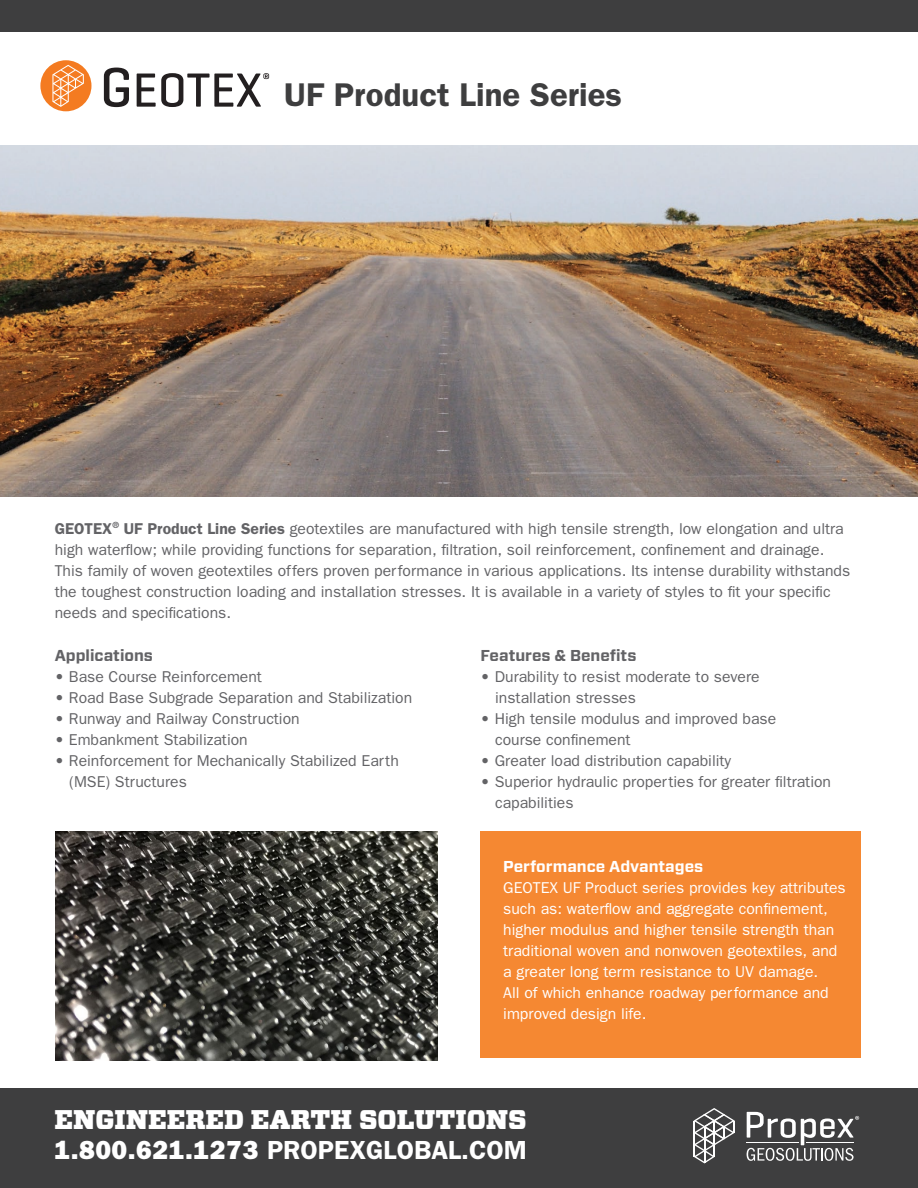
<style>
.page{position:relative;width:918px;height:1188px;background:#fff}
.page>*{position:absolute;margin:0;border:0;box-sizing:border-box;transform-origin:0 0}
.t1{font:600 33px "Franklin Gothic";color:#3e3e3f}
.t2{font:900 27px "Vitesse";color:#fff}
.t3{font:600 26.25px "Franklin Gothic";color:#fff}
.body{font:15.75px/21px "Franklin Gothic";color:#636366}
.t4{font:15.75px/21px "Franklin Gothic";color:#fff}
.body-2{font:700 15.75px "Vitesse Sans";color:#636366}
.body-3{font:700 15.75px "Vitesse Sans";color:#fff}
.s1{font-weight:600}
.s2{font-weight:800}
</style>
<div class="page">
<img style="left:0;top:146px;width:918px;height:351px">
<div style="left:481px;top:832px;width:380px;height:226px;background:#f58832"></div>
<img style="left:55px;top:832px;width:382px;height:229px">
<div style="left:0;top:0;width:918px;height:31px;background:#3e3e3f"></div>
<div style="left:0;top:1088px;width:918px;height:100px;background:#3e3e3f"></div>
<svg style="left:40px;top:60px;width:51px;height:51px"></svg>
<svg style="left:104px;top:68px;width:25px;height:39px"></svg>
<svg style="left:137px;top:73px;width:132px;height:34px"></svg>
<svg style="left:747px;top:1112px;width:112px;height:49px"></svg>
<svg style="left:694px;top:1108px;width:41px;height:55px"></svg>
<p class="t1" style="left:284px;top:75px;width:339px">UF Product Line Series</p>
<p class="body" style="left:55px;top:518px;width:797px"><span class="s1">GEOTEX</span><sup>®</sup> <span class="s1">UF Product Line Series</span> geotextiles are manufactured with high tensile strength, low elongation and ultra high waterflow; while providing functions for separation, filtration, soil reinforcement, confinement and drainage.<br>This family of woven geotextiles offers proven performance in various applications. Its intense durability withstands the toughest construction loading and installation stresses. It is available in a variety of styles to fit your specific needs and specifications.</p>
<p class="body-2" style="left:55px;top:645px;width:100px">Applications</p>
<p class="body" style="left:55px;top:666px;width:209px">• Base Course Reinforcement</p>
<p class="body" style="left:55px;top:687px;width:359px">• Road Base Subgrade Separation and Stabilization</p>
<p class="body" style="left:55px;top:708px;width:247px">• Runway and Railway Construction</p>
<p class="body" style="left:55px;top:729px;width:195px">• Embankment Stabilization</p>
<p class="body" style="left:69px;top:750px;width:331px;text-indent:-15px">• Reinforcement for Mechanically Stabilized Earth (MSE) Structures</p>
<p class="body-2" style="left:481px;top:645px;width:157px">Features &amp; Benefits</p>
<p class="body" style="left:481px;top:666px;width:281px">• Durability to resist moderate to severe</p>
<p class="body" style="left:495px;top:687px;width:142px">installation stresses</p>
<p class="body" style="left:481px;top:708px;width:297px">• High tensile modulus and improved base</p>
<p class="body" style="left:495px;top:729px;width:137px">course confinement</p>
<p class="body" style="left:481px;top:750px;width:252px">• Greater load distribution capability</p>
<p class="body" style="left:495px;top:771px;width:337px;text-indent:-15px">• Superior hydraulic properties for greater filtration capabilities</p>
<p class="body-3" style="left:503px;top:856px;width:202px">Performance Advantages</p>
<p class="t4" style="left:503px;top:877px;width:344px">GEOTEX UF Product series provides key attributes such as: waterflow and aggregate confinement, higher modulus and higher tensile strength than traditional woven and nonwoven geotextiles, and a greater long term resistance to UV damage.<br>All of which enhance roadway performance and improved design life.</p>
<p class="t2" style="left:54px;top:1101px;width:474px">ENGINEERED EARTH SOLUTIONS</p>
<p class="t3" style="left:54px;top:1135px;width:474px"><span class="s2">1.800.621.1273</span> PROPEXGLOBAL.COM</p>
</div>
